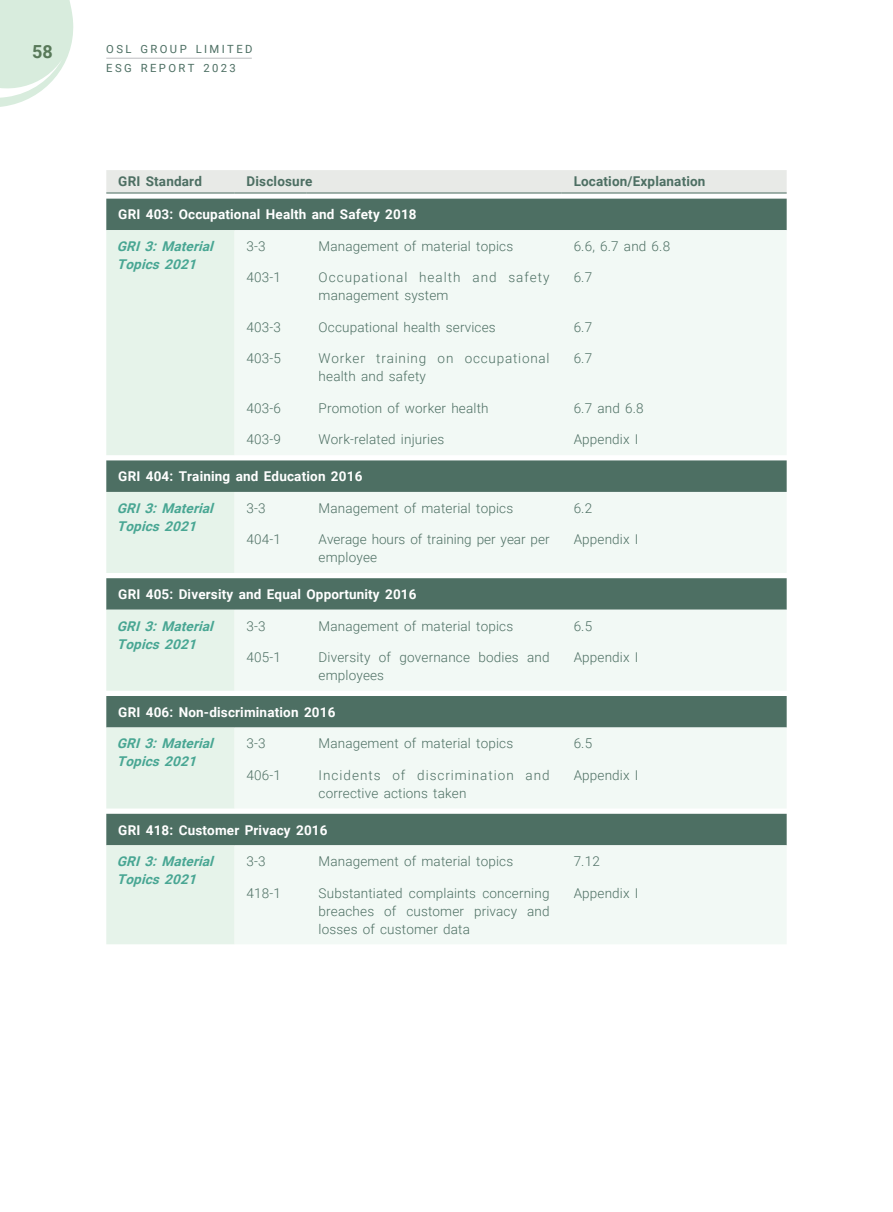
<style>
.page{position:relative;width:893px;height:1212px;background:#fff}
.page>*{position:absolute;margin:0;border:0;box-sizing:border-box;transform-origin:0 0}
.t1{font:700 18px "Roboto";color:#587959}
._01_Body_Text{font:300 13.5px/18px "Roboto";letter-spacing:.01em;color:#4d6f63}
._15_Table_Stub{font:700 13.5px "Roboto";letter-spacing:.01em;color:#fff}
._15_Table_Stub-2{font:italic 700 13.5px/18px "Roboto";color:#48a693}
._01_Body_Text-2{font:300 13.5px/18px "Roboto";letter-spacing:.07em;color:#4d6f63}
._01_Body_Text-3{font:300 13.5px/18px "Roboto";letter-spacing:.075em;color:#4d6f63}
._01_Body_Text-4{font:300 13.5px/18px "Roboto";letter-spacing:.06em;color:#4d6f63}
._01_Body_Text-5{font:700 13.5px "Roboto";letter-spacing:.015em;color:#4d6f63}
._15_Table_Stub-3{font:700 13.5px "Roboto";letter-spacing:.015em;color:#4d6f63}
.t2{font:11.25px/19.5px "Roboto";letter-spacing:.21em;color:#4d6f63}
</style>
<div class="page">
<svg style="left:0;top:0;width:74px;height:107px"></svg>
<hr style="left:106px;top:58px;width:146px;height:1px;background:#bcbdc0">
<div style="left:106px;top:170px;width:681px;height:23px;background:#e8eae7"></div>
<div style="left:106px;top:199px;width:681px;height:31px;background:#4d6f63"></div>
<svg style="left:106px;top:230px;width:129px;height:714px;background:#ccdcd3"></svg>
<svg style="left:235px;top:230px;width:552px;height:714px;fill:#f2f9f5"></svg>
<hr style="left:106px;top:193px;width:129px;height:1px;background:#4d6f63">
<hr style="left:235px;top:193px;width:72px;height:1px;background:#4d6f63">
<hr style="left:307px;top:193px;width:255px;height:1px;background:#4d6f63">
<hr style="left:562px;top:193px;width:225px;height:1px;background:#4d6f63">
<h1 class="t1" style="left:32px;top:39px;width:22px">58</h1>
<p class="t2" style="left:106px;top:38px;width:148px">OSL GROUP LIMITED<br>ESG REPORT 2023</p>
<p class="_15_Table_Stub-3" style="left:118px;top:172px;width:85px">GRI Standard</p>
<p class="_01_Body_Text-5" style="left:247px;top:172px;width:67px">Disclosure</p>
<p class="_01_Body_Text-5" style="left:574px;top:172px;width:133px">Location/Explanation</p>
<p class="_15_Table_Stub" style="left:118px;top:205px;width:300px">GRI 403: Occupational Health and Safety 2018</p>
<p class="_15_Table_Stub-2" style="left:117px;top:237px;width:102px">GRI3:Material<br>Topics2021</p>
<p class="_01_Body_Text" style="left:247px;top:237px;width:21px">3-3</p>
<p class="_01_Body_Text" style="left:319px;top:237px;width:196px">Management of material topics</p>
<p class="_01_Body_Text" style="left:574px;top:237px;width:98px">6.6, 6.7 and 6.8</p>
<p class="_01_Body_Text" style="left:247px;top:268px;width:36px">403-1</p>
<p class="_01_Body_Text-3" style="left:319px;top:268px;width:232px">Occupational health and safety management system</p>
<p class="_01_Body_Text" style="left:574px;top:268px;width:20px">6.7</p>
<p class="_01_Body_Text" style="left:247px;top:318px;width:36px">403-3</p>
<p class="_01_Body_Text" style="left:319px;top:318px;width:179px">Occupational health services</p>
<p class="_01_Body_Text" style="left:574px;top:318px;width:20px">6.7</p>
<p class="_01_Body_Text" style="left:247px;top:349px;width:36px">403-5</p>
<p class="_01_Body_Text-4" style="left:319px;top:349px;width:232px">Worker training on occupational health and safety</p>
<p class="_01_Body_Text" style="left:574px;top:349px;width:20px">6.7</p>
<p class="_01_Body_Text" style="left:247px;top:399px;width:36px">403-6</p>
<p class="_01_Body_Text" style="left:319px;top:399px;width:171px">Promotion of worker health</p>
<p class="_01_Body_Text" style="left:574px;top:399px;width:71px">6.7 and 6.8</p>
<p class="_01_Body_Text" style="left:247px;top:430px;width:36px">403-9</p>
<p class="_01_Body_Text" style="left:319px;top:430px;width:127px">Work-related injuries</p>
<p class="_01_Body_Text" style="left:574px;top:430px;width:66px">Appendix I</p>
<p class="_15_Table_Stub" style="left:118px;top:467px;width:246px">GRI 404: Training and Education 2016</p>
<p class="_15_Table_Stub-2" style="left:117px;top:498px;width:102px">GRI3:Material<br>Topics2021</p>
<p class="_01_Body_Text" style="left:247px;top:498px;width:21px">3-3</p>
<p class="_01_Body_Text" style="left:319px;top:498px;width:196px">Management of material topics</p>
<p class="_01_Body_Text" style="left:574px;top:498px;width:20px">6.2</p>
<p class="_01_Body_Text" style="left:247px;top:530px;width:36px">404-1</p>
<p class="_01_Body_Text" style="left:319px;top:530px;width:232px">Average hours of training per year per employee</p>
<p class="_01_Body_Text" style="left:574px;top:530px;width:66px">Appendix I</p>
<p class="_15_Table_Stub" style="left:118px;top:585px;width:300px">GRI 405: Diversity and Equal Opportunity 2016</p>
<p class="_15_Table_Stub-2" style="left:117px;top:616px;width:102px">GRI3:Material<br>Topics2021</p>
<p class="_01_Body_Text" style="left:247px;top:616px;width:21px">3-3</p>
<p class="_01_Body_Text" style="left:319px;top:616px;width:196px">Management of material topics</p>
<p class="_01_Body_Text" style="left:574px;top:616px;width:20px">6.5</p>
<p class="_01_Body_Text" style="left:247px;top:648px;width:36px">405-1</p>
<p class="_01_Body_Text" style="left:319px;top:648px;width:232px">Diversity of governance bodies and employees</p>
<p class="_01_Body_Text" style="left:574px;top:648px;width:66px">Appendix I</p>
<p class="_15_Table_Stub" style="left:118px;top:702px;width:219px">GRI 406: Non-discrimination 2016</p>
<p class="_15_Table_Stub-2" style="left:117px;top:734px;width:102px">GRI3:Material<br>Topics2021</p>
<p class="_01_Body_Text" style="left:247px;top:734px;width:21px">3-3</p>
<p class="_01_Body_Text" style="left:319px;top:734px;width:196px">Management of material topics</p>
<p class="_01_Body_Text" style="left:574px;top:734px;width:20px">6.5</p>
<p class="_01_Body_Text" style="left:247px;top:765px;width:36px">406-1</p>
<p class="_01_Body_Text-2" style="left:319px;top:765px;width:233px">Incidents of discrimination and corrective actions taken</p>
<p class="_01_Body_Text" style="left:574px;top:765px;width:66px">Appendix I</p>
<p class="_15_Table_Stub" style="left:118px;top:820px;width:211px">GRI 418: Customer Privacy 2016</p>
<p class="_15_Table_Stub-2" style="left:117px;top:852px;width:102px">GRI3:Material<br>Topics2021</p>
<p class="_01_Body_Text" style="left:247px;top:852px;width:21px">3-3</p>
<p class="_01_Body_Text" style="left:319px;top:852px;width:196px">Management of material topics</p>
<p class="_01_Body_Text" style="left:574px;top:852px;width:28px">7.12</p>
<p class="_01_Body_Text" style="left:247px;top:883px;width:36px">418-1</p>
<p class="_01_Body_Text" style="left:319px;top:883px;width:232px;text-align:justify">Substantiated complaints concerning breaches of customer privacy and losses of customer data</p>
<p class="_01_Body_Text" style="left:574px;top:883px;width:66px">Appendix I</p>
</div>
